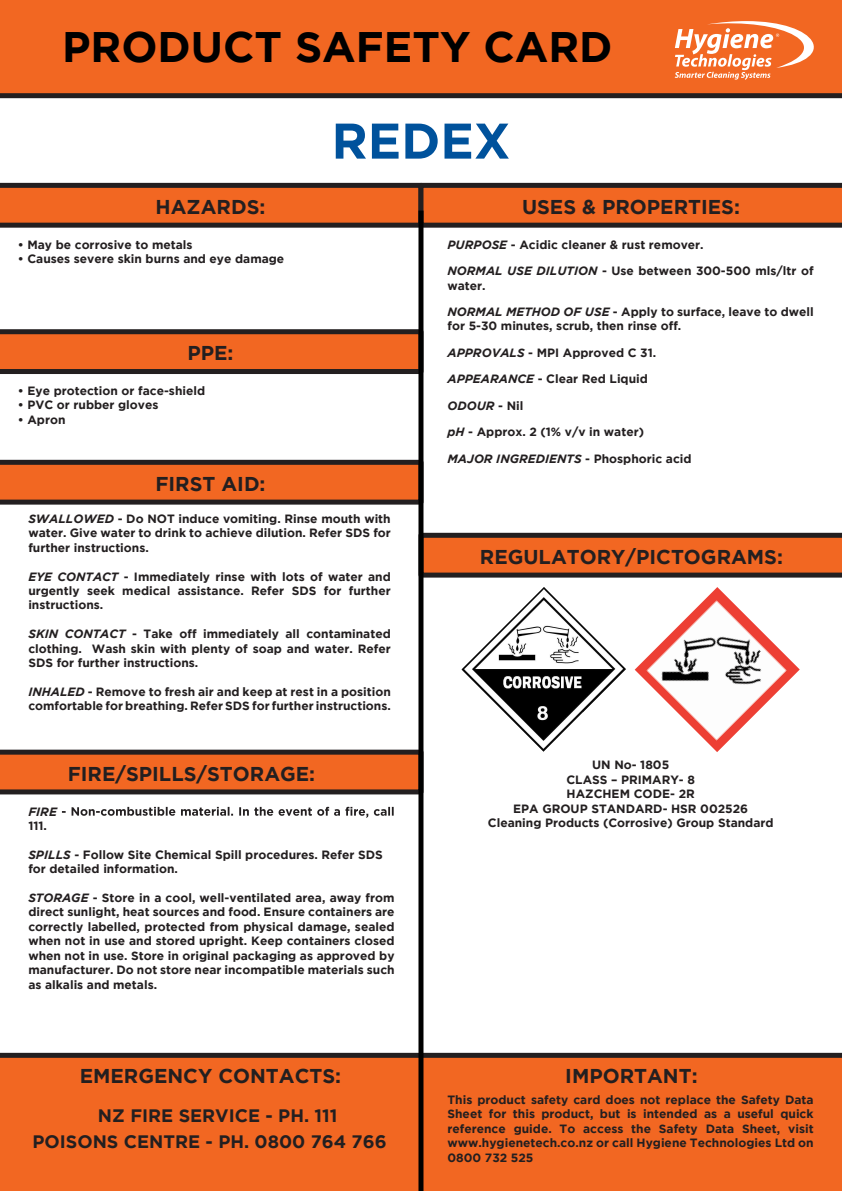
<style>
.page{position:relative;width:842px;height:1191px;background:#fff}
.page>*{position:absolute;margin:0;border:0;box-sizing:border-box;transform-origin:0 0}
.t1{font:700 50px "Gotham";color:#00529c}
.t2{font:700 42.6px "Gotham";color:#000}
.t3{font:700 20px "Gotham";color:#231f20}
.t4{font:700 18px/26px "Gotham";color:#231f20}
.t5{font:700 12px/14.4px "Gotham";color:#231f20}
.t6{font:italic 700 12px "Gotham";color:#231f20}
.s1{font-style:italic}
.s2{font-style:normal}
</style>
<div class="page">
<svg style="left:0;top:329px;width:418px;height:45px;background:#c45722"></svg>
<svg style="left:0;top:460px;width:418px;height:44px;background:#c65721"></svg>
<svg style="left:0;top:183px;width:842px;height:45px;background:#c35723"></svg>
<svg style="left:0;top:749px;width:418px;height:45px;background:#c65924"></svg>
<svg style="left:423px;top:533px;width:419px;height:44px;background:#c65721"></svg>
<div style="left:0;top:0;width:842px;height:98px;background:#f26722"></div>
<div style="left:0;top:1052px;width:842px;height:139px;background:#f26722"></div>
<div style="left:418px;top:211px;width:5px;height:980px;background:#000"></div>
<svg style="left:62px;top:807px;width:332px;height:10px"></svg>
<img style="left:635px;top:587px;width:165px;height:165px">
<svg style="left:675px;top:17px;width:157px;height:63px"></svg>
<img style="left:461px;top:587px;width:165px;height:165px">
<h2 class="t2" style="left:62px;top:22px;width:552px">PRODUCT SAFETY CARD</h2>
<h3 class="t3" style="left:156px;top:195px;width:111px">HAZARDS:</h3>
<p class="t5" style="left:18px;top:237px;width:176px">• May be corrosive to metals</p>
<p class="t5" style="left:18px;top:251px;width:268px">• Causes severe skin burns and eye damage</p>
<h3 class="t3" style="left:187px;top:341px;width:48px">PPE:</h3>
<p class="t5" style="left:18px;top:383px;width:189px">• Eye protection or face-shield</p>
<p class="t5" style="left:18px;top:397px;width:142px">• PVC or rubber gloves</p>
<p class="t5" style="left:18px;top:412px;width:49px">• Apron</p>
<h3 class="t3" style="left:155px;top:472px;width:112px">FIRST AID:</h3>
<h1 class="t1" style="left:332px;top:112px;width:180px">REDEX</h1>
<h3 class="t3" style="left:522px;top:195px;width:219px">USES &amp; PROPERTIES:</h3>
<p class="t5" style="left:447px;top:237px;width:258px"><span class="s1">PURPOSE</span> - Acidic cleaner &amp; rust remover.</p>
<p class="t5" style="left:447px;top:263px;width:368px"><span class="s1">NORMAL USE DILUTION</span> - Use between 300-500 mls/ltr of water.</p>
<p class="t5" style="left:447px;top:304px;width:368px"><span class="s1">NORMAL METHOD OF USE</span> - Apply to surface, leave to dwell for 5-30 minutes, scrub, then rinse off.</p>
<p class="t5" style="left:447px;top:339px;width:210px;line-height:26.4px"><span class="s1">APPROVALS</span> - MPI Approved C 31.<br><span class="s1">APPEARANCE</span> - Clear Red Liquid</p>
<p class="t6" style="left:447px;top:398px;width:78px">ODOUR <span class="s2">- Nil</span></p>
<p class="t5" style="left:447px;top:418px;width:246px;line-height:26.4px"><span class="s1">pH</span> - Approx. 2 (1% v/v in water)<br><span class="s1">MAJOR INGREDIENTS</span> - Phosphoric acid</p>
<p class="t5" style="left:28px;top:511px;width:364px;text-align:justify"><span class="s1">SWALLOWED</span> - Do NOT induce vomiting. Rinse mouth with water. Give water to drink to achieve dilution. Refer SDS for further instructions.</p>
<p class="t5" style="left:28px;top:569px;width:364px;text-align:justify"><span class="s1">EYE CONTACT</span> - Immediately rinse with lots of water and urgently seek medical assistance. Refer SDS for further instructions.</p>
<p class="t5" style="left:28px;top:626px;width:364px;text-align:justify"><span class="s1">SKIN CONTACT</span> - Take off immediately all contaminated clothing. Wash skin with plenty of soap and water. Refer SDS for further instructions.</p>
<p class="t5" style="left:28px;top:684px;width:364px"><span class="s1">INHALED</span> - Remove to fresh air and keep at rest in a position comfortable for breathing. Refer SDS for further instructions.</p>
<h3 class="t3" style="left:68px;top:762px;width:249px">FIRE/SPILLS/STORAGE:</h3>
<p class="t6" style="left:28px;top:804px;width:30px">FIRE</p>
<p class="t5" style="left:28px;top:818px;width:20px">111.</p>
<p class="t5" style="left:28px;top:847px;width:356px"><span class="s1">SPILLS</span> - Follow Site Chemical Spill procedures. Refer SDS for detailed information.</p>
<p class="t5" style="left:28px;top:890px;width:368px;text-align:justify"><span class="s1">STORAGE</span> - Store in a cool, well-ventilated area, away from direct sunlight, heat sources and food. Ensure containers are correctly labelled, protected from physical damage, sealed when not in use and stored upright. Keep containers closed when not in use. Store in original packaging as approved by manufacturer. Do not store near incompatible materials such as alkalis and metals.</p>
<h3 class="t3" style="left:80px;top:1064px;width:263px">EMERGENCY CONTACTS:</h3>
<h3 class="t4" style="left:33px;top:1102px;width:356px;text-indent:65px">NZ FIRE SERVICE - PH. 111<br>POISONS CENTRE - PH. 0800 764 766</h3>
<h3 class="t3" style="left:480px;top:545px;width:304px">REGULATORY/PICTOGRAMS:</h3>
<p class="t5" style="left:488px;top:757px;width:287px;text-align:center">UN No- 1805<br>CLASS – PRIMARY- 8<br>HAZCHEM CODE- 2R<br>EPA GROUP STANDARD- HSR 002526<br>Cleaning Products (Corrosive) Group Standard</p>
<h3 class="t3" style="left:565px;top:1064px;width:134px">IMPORTANT:</h3>
<p class="t5" style="left:447px;top:1092px;width:368px;text-align:justify">This product safety card does not replace the Safety Data Sheet for this product, but is intended as a useful quick reference guide. To access the Safety Data Sheet, visit www.hygienetech.co.nz or call Hygiene Technologies Ltd on 0800 732 525</p>
</div>
